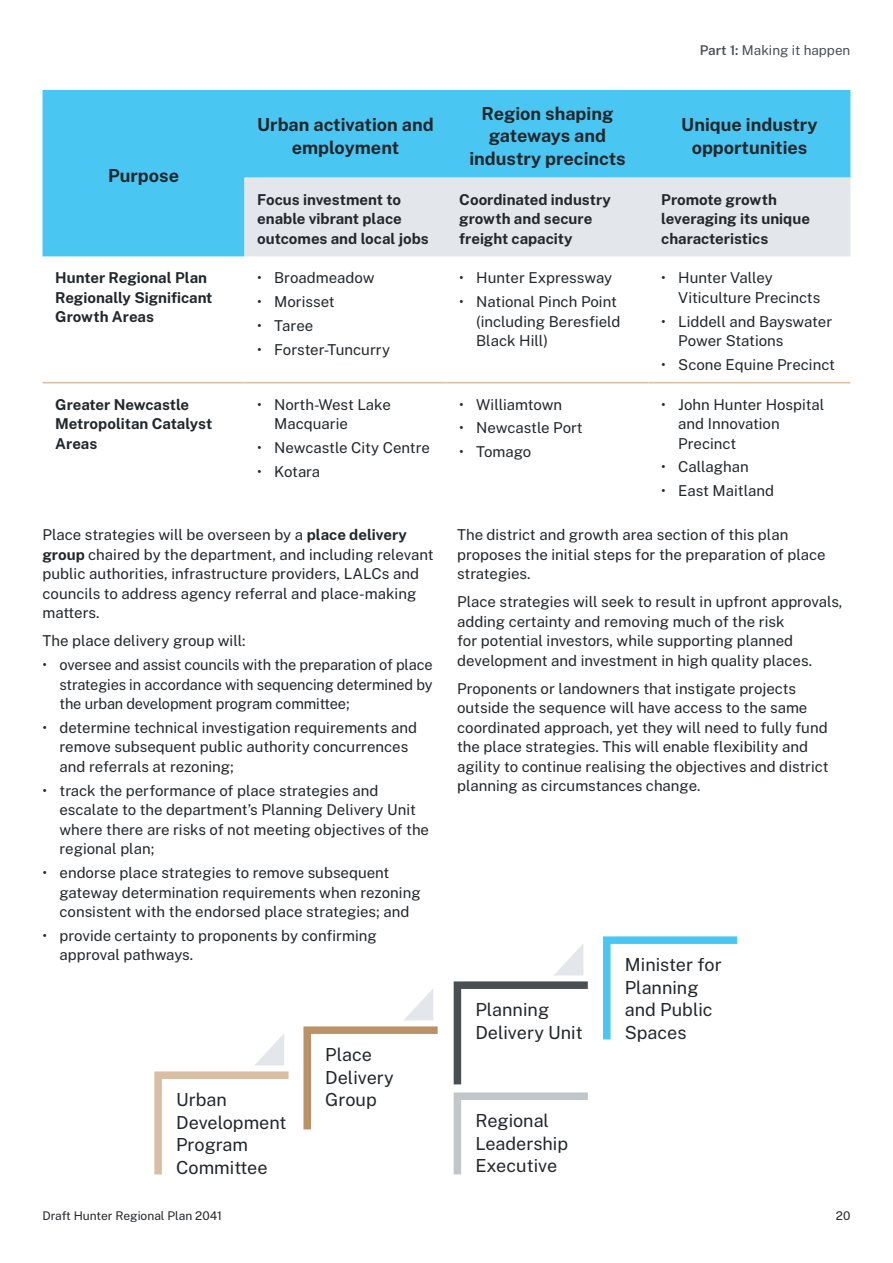
<style>
.page{position:relative;width:893px;height:1263px;background:#fff}
.page>*{position:absolute;margin:0;border:0;box-sizing:border-box;transform-origin:0 0}
.t1{font:18px/22.5px "Public Sans";color:#22272b}
.t2{font:700 18px/22.5px "Public Sans";color:#22272b;text-align:center}
.t3{font:15px/19.5px "Public Sans";color:#22272b}
.t4{font:700 15px/19.5px "Public Sans";color:#22272b}
.t5{font:13.5px "Public Sans";color:#495054}
.t6{font:12px "Public Sans";color:#22272b}
.s1{font-weight:600}
.s2{font-weight:700}
</style>
<div class="page">
<div style="left:43px;top:90px;width:807px;height:166px;background:#4ac6f3"></div>
<div style="left:244px;top:178px;width:606px;height:78px;background:#e3e7eb"></div>
<hr style="left:43px;top:382px;width:201px;height:1px;background:#d8bea2">
<hr style="left:244px;top:382px;width:202px;height:1px;background:#d8bea2">
<hr style="left:446px;top:382px;width:202px;height:1px;background:#d8bea2">
<hr style="left:648px;top:382px;width:202px;height:1px;background:#d8bea2">
<svg style="left:154px;top:936px;width:584px;height:239px"></svg>
<p class="t2" style="left:108px;top:163px;width:73px">Purpose</p>
<p class="t5" style="left:700px;top:40px;width:152px"><span class="s1">Part 1:</span> Making it happen</p>
<p class="t2" style="left:257px;top:112px;width:178px">Urban activation and employment</p>
<p class="t2" style="left:469px;top:101px;width:158px">Region shaping gateways and industry precincts</p>
<p class="t2" style="left:681px;top:112px;width:138px">Unique industry opportunities</p>
<p class="t4" style="left:257px;top:188px;width:173px">Focus investment to enable vibrant place outcomes and local jobs</p>
<p class="t4" style="left:459px;top:188px;width:153px">Coordinated industry growth and secure freight capacity</p>
<p class="t4" style="left:661px;top:188px;width:150px">Promote growth leveraging its unique characteristics</p>
<p class="t4" style="left:55px;top:267px;width:159px">Hunter Regional Plan<br>Regionally Significant<br>Growth Areas</p>
<p class="t3" style="left:257px;top:267px;width:119px">• Broadmeadow</p>
<p class="t3" style="left:257px;top:291px;width:79px">• Morisset</p>
<p class="t3" style="left:257px;top:315px;width:58px">• Taree</p>
<p class="t3" style="left:257px;top:338px;width:134px">• Forster-Tuncurry</p>
<p class="t4" style="left:55px;top:393px;width:159px">Greater Newcastle<br>Metropolitan Catalyst<br>Areas</p>
<p class="t3" style="left:274px;top:393px;width:118px;text-indent:-17px">• North-West Lake<br>Macquarie</p>
<p class="t3" style="left:257px;top:437px;width:174px">• Newcastle City Centre</p>
<p class="t3" style="left:257px;top:460px;width:64px">• Kotara</p>
<p class="t3" style="left:43px;top:524px;width:393px">Place strategies will be overseen by a <span class="s2">place delivery group</span> chaired by the department, and including relevant public authorities, infrastructure providers, LALCs and councils to address agency referral and place-making matters.</p>
<p class="t3" style="left:43px;top:630px;width:205px">The place delivery group will:</p>
<p class="t3" style="left:60px;top:654px;width:375px;text-align:justify;text-indent:-17px">• oversee and assist councils with the preparation of place strategies in accordance with sequencing determined by the urban development program committee;</p>
<p class="t3" style="left:60px;top:717px;width:359px;text-indent:-17px">• determine technical investigation requirements and remove subsequent public authority concurrences and referrals at rezoning;</p>
<p class="t3" style="left:60px;top:779px;width:371px;text-indent:-17px">• track the performance of place strategies and escalate to the department’s Planning Delivery Unit where there are risks of not meeting objectives of the regional plan;</p>
<p class="t3" style="left:60px;top:862px;width:363px;text-indent:-17px">• endorse place strategies to remove subsequent gateway determination requirements when rezoning consistent with the endorsed place strategies; and</p>
<p class="t3" style="left:60px;top:924px;width:319px;text-indent:-17px">• provide certainty to proponents by confirming approval pathways.</p>
<p class="t1" style="left:176px;top:1087px;width:112px">Urban<br>Development<br>Program<br>Committee</p>
<p class="t1" style="left:325px;top:1042px;width:70px">Place<br>Delivery<br>Group</p>
<p class="t3" style="left:459px;top:267px;width:154px">• Hunter Expressway</p>
<p class="t3" style="left:476px;top:291px;width:146px;text-indent:-17px">• National Pinch Point (including Beresfield<br>Black Hill)</p>
<p class="t3" style="left:459px;top:393px;width:105px">• Williamtown</p>
<p class="t3" style="left:459px;top:417px;width:125px">• Newcastle Port</p>
<p class="t3" style="left:459px;top:441px;width:74px">• Tomago</p>
<p class="t3" style="left:678px;top:267px;width:144px;text-indent:-17px">• Hunter Valley<br>Viticulture Precincts</p>
<p class="t3" style="left:678px;top:310px;width:155px;text-indent:-17px">• Liddell and Bayswater<br>Power Stations</p>
<p class="t3" style="left:661px;top:354px;width:175px">• Scone Equine Precinct</p>
<p class="t3" style="left:678px;top:393px;width:148px;text-indent:-17px">• John Hunter Hospital and Innovation<br>Precinct</p>
<p class="t3" style="left:661px;top:456px;width:89px">• Callaghan</p>
<p class="t3" style="left:661px;top:480px;width:114px">• East Maitland</p>
<p class="t3" style="left:457px;top:524px;width:370px">The district and growth area section of this plan proposes the initial steps for the preparation of place strategies.</p>
<p class="t3" style="left:457px;top:591px;width:387px">Place strategies will seek to result in upfront approvals, adding certainty and removing much of the risk<br>for potential investors, while supporting planned development and investment in high quality places.</p>
<p class="t3" style="left:457px;top:678px;width:373px">Proponents or landowners that instigate projects outside the sequence will have access to the same coordinated approach, yet they will need to fully fund the place strategies. This will enable flexibility and agility to continue realising the objectives and district planning as circumstances change.</p>
<p class="t1" style="left:475px;top:997px;width:109px">Planning<br>Delivery Unit</p>
<p class="t1" style="left:475px;top:1108px;width:94px">Regional<br>Leadership<br>Executive</p>
<p class="t1" style="left:625px;top:952px;width:98px">Minister for<br>Planning and Public<br>Spaces</p>
<p class="t6" style="left:43px;top:1207px;width:181px">Draft Hunter Regional Plan 2041</p>
<p class="t6" style="left:836px;top:1207px;width:16px">20</p>
</div>
